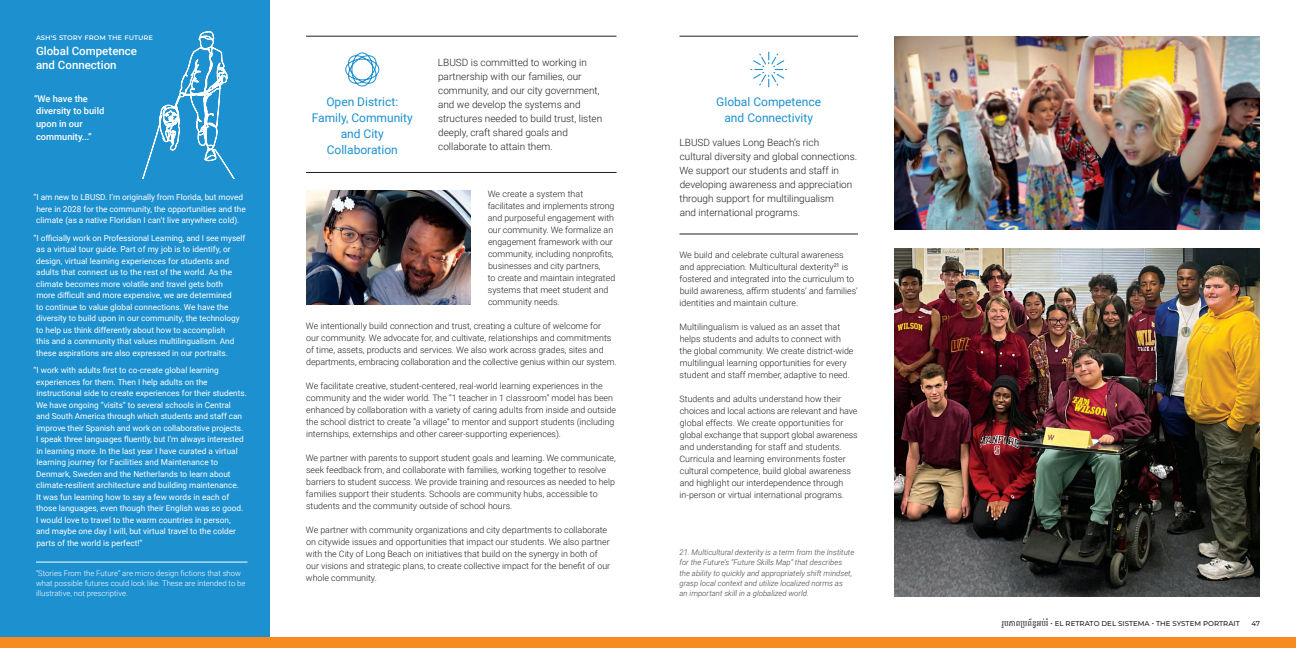
<style>
.page{position:relative;width:1296px;height:648px;background:#fff}
.page>*{position:absolute;margin:0;border:0;box-sizing:border-box;transform-origin:0 0}
.Element_title{font:12px/16px "Roboto";color:#1d90d0;text-align:center}
.Future_story_title{font:500 11.5px/14.5px "Roboto";color:#fff}
.Element_overview{font:300 10px/14px "Roboto";color:#231f20}
.Future_story_quote{font:500 9.2px/12.7px "Roboto";color:#fff}
.Text{font:300 8.9px/12px "Roboto";color:#231f20}
.Text___rule_above{font:300 8.9px/12px "Roboto";color:#231f20}
.Text_small_regular{font:8.2px/11.5px "Roboto";color:#fff}
.Future_story_sub{font:500 8px "Montserrat";color:#fff}
.Definition{font:italic 300 7.8px/10.3px "Roboto";color:#44403f}
.Text-2{font:300 7.8px/10.3px "Roboto";color:#fff}
.t1{font:500 7px "Montserrat";letter-spacing:.005em;color:#231f20}
.s1{font-family:"Battambang";font-weight:400;font-size:7.8px}
</style>
<div class="page">
<div style="left:0;top:0;width:270px;height:648px;background:#1d90d0"></div>
<svg style="left:142px;top:31px;width:93px;height:148px"></svg>
<hr style="left:36px;top:562px;width:212px;height:1px;background:#fff">
<hr style="left:306px;top:172px;width:310px;height:1px;background:#231f20">
<hr style="left:306px;top:36px;width:310px;height:1px;background:#231f20">
<img style="left:306px;top:190px;width:164px;height:115px">
<div style="left:0;top:637px;width:1296px;height:11px;background:#f68c1f"></div>
<svg style="left:345px;top:52px;width:35px;height:35px"></svg>
<img style="left:894px;top:36px;width:366px;height:194px">
<img style="left:894px;top:248px;width:366px;height:348px">
<hr style="left:680px;top:234px;width:178px;height:1px;background:#231f20">
<hr style="left:680px;top:36px;width:178px;height:1px;background:#231f20">
<svg style="left:750px;top:51px;width:38px;height:37px"></svg>
<p class="Future_story_sub" style="left:36px;top:32px;width:119px">ash’s story from the future</p>
<p class="Future_story_title" style="left:36px;top:43px;width:103px">Global Competence and Connection</p>
<p class="Future_story_quote" style="left:34px;top:92px;width:72px">“We have the diversity to build upon in our community...”</p>
<p class="Text_small_regular" style="left:34px;top:191px;width:214px;text-align:center">“I am new to LBUSD. I’m originally from Florida, but moved here in 2028 for the community, the opportunities and the climate (as a native Floridian I can’t live anywhere cold).</p>
<p class="Text_small_regular" style="left:36px;top:232px;width:211px;text-indent:-3px">“I officially work on Professional Learning, and I see myself as a virtual tour guide. Part of my job is to identify, or design, virtual learning experiences for students and adults that connect us to the rest of the world. As the climate becomes more volatile and travel gets both<br>more difficult and more expensive, we are determined<br>to continue to value global connections. We have the diversity to build upon in our community, the technology to help us think differently about how to accomplish<br>this and a community that values multilingualism. And these aspirations are also expressed in our portraits.</p>
<p class="Text_small_regular" style="left:34px;top:364px;width:215px">“I work with adults first to co-create global learning experiences for them. Then I help adults on the instructional side to create experiences for their students.<br>We have ongoing “visits” to several schools in Central<br>and South America through which students and staff can improve their Spanish and work on collaborative projects.<br>I speak three languages fluently, but I’m always interested in learning more. In the last year I have curated a virtual learning journey for Facilities and Maintenance to Denmark, Sweden and the Netherlands to learn about climate-resilient architecture and building maintenance.<br>It was fun learning how to say a few words in each of those languages, even though their English was so good.<br>I would love to travel to the warm countries in person,<br>and maybe one day I will, but virtual travel to the colder parts of the world is perfect!”</p>
<p class="Text-2" style="left:36px;top:568px;width:211px">“Stories From the Future” are micro design fictions that show what possible futures could look like. These are intended to be illustrative, not prescriptive.</p>
<p class="Element_title" style="left:312px;top:93px;width:103px">Open District:<br>Family, Community and City<br>Collaboration</p>
<p class="Element_overview" style="left:438px;top:55px;width:166px">LBUSD is committed to working in partnership with our families, our community, and our city government, and we develop the systems and structures needed to build trust, listen deeply, craft shared goals and collaborate to attain them.</p>
<p class="Text___rule_above" style="left:488px;top:187px;width:129px">We create a system that facilitates and implements strong and purposeful engagement with our community. We formalize an engagement framework with our community, including nonprofits, businesses and city partners,<br>to create and maintain integrated systems that meet student and community needs.</p>
<p class="Text" style="left:306px;top:319px;width:312px">We intentionally build connection and trust, creating a culture of welcome for<br>our community. We advocate for, and cultivate, relationships and commitments of time, assets, products and services. We also work across grades, sites and departments, embracing collaboration and the collective genius within our system.</p>
<p class="Text" style="left:306px;top:379px;width:312px">We facilitate creative, student-centered, real-world learning experiences in the community and the wider world. The “1 teacher in 1 classroom” model has been enhanced by collaboration with a variety of caring adults from inside and outside the school district to create “a village” to mentor and support students (including internships, externships and other career-supporting experiences).</p>
<p class="Text" style="left:306px;top:451px;width:311px">We partner with parents to support student goals and learning. We communicate, seek feedback from, and collaborate with families, working together to resolve barriers to student success. We provide training and resources as needed to help families support their students. Schools are community hubs, accessible to students and the community outside of school hours.</p>
<p class="Text" style="left:306px;top:523px;width:306px">We partner with community organizations and city departments to collaborate on citywide issues and opportunities that impact our students. We also partner with the City of Long Beach on initiatives that build on the synergy in both of our visions and strategic plans, to create collective impact for the benefit of our whole community.</p>
<p class="Element_title" style="left:716px;top:93px;width:106px">Global Competence and Connectivity</p>
<p class="Element_overview" style="left:679px;top:135px;width:179px">LBUSD values Long Beach’s rich<br>cultural diversity and global connections.<br>We support our students and staff in developing awareness and appreciation through support for multilingualism<br>and international programs.</p>
<p class="Text___rule_above" style="left:679px;top:249px;width:180px">We build and celebrate cultural awareness and appreciation. Multicultural dexterity<sup>21</sup> is fostered and integrated into the curriculum to build awareness, affirm students’ and families’ identities and maintain culture.</p>
<p class="Text" style="left:680px;top:321px;width:175px">Multilingualism is valued as an asset that helps students and adults to connect with the global community. We create district-wide multilingual learning opportunities for every student and staff member, adaptive to need.</p>
<p class="Text" style="left:680px;top:393px;width:180px">Students and adults understand how their choices and local actions are relevant and have global effects. We create opportunities for global exchange that support global awareness and understanding for staff and students.<br>Curricula and learning environments foster cultural competence, build global awareness and highlight our interdependence through in-person or virtual international programs.</p>
<p class="Definition" style="left:679px;top:547px;width:176px">21. Multicultural dexterity is a term from the Institute for the Future’s “Future Skills Map” that describes the ability to quickly and appropriately shift mindset, grasp local context and utilize localized norms as<br>an important skill in a globalized world.</p>
<p class="t1" style="left:1002px;top:618px;width:240px"><span class="s1">រូូបភាាពប្រព័័ន្ធធអប់់រំំ</span>• EL RETRATO DEL SISTEMA • THE SYSTEM PORTRAIT</p>
<p class="t1" style="left:1251px;top:618px;width:10px">47</p>
</div>
